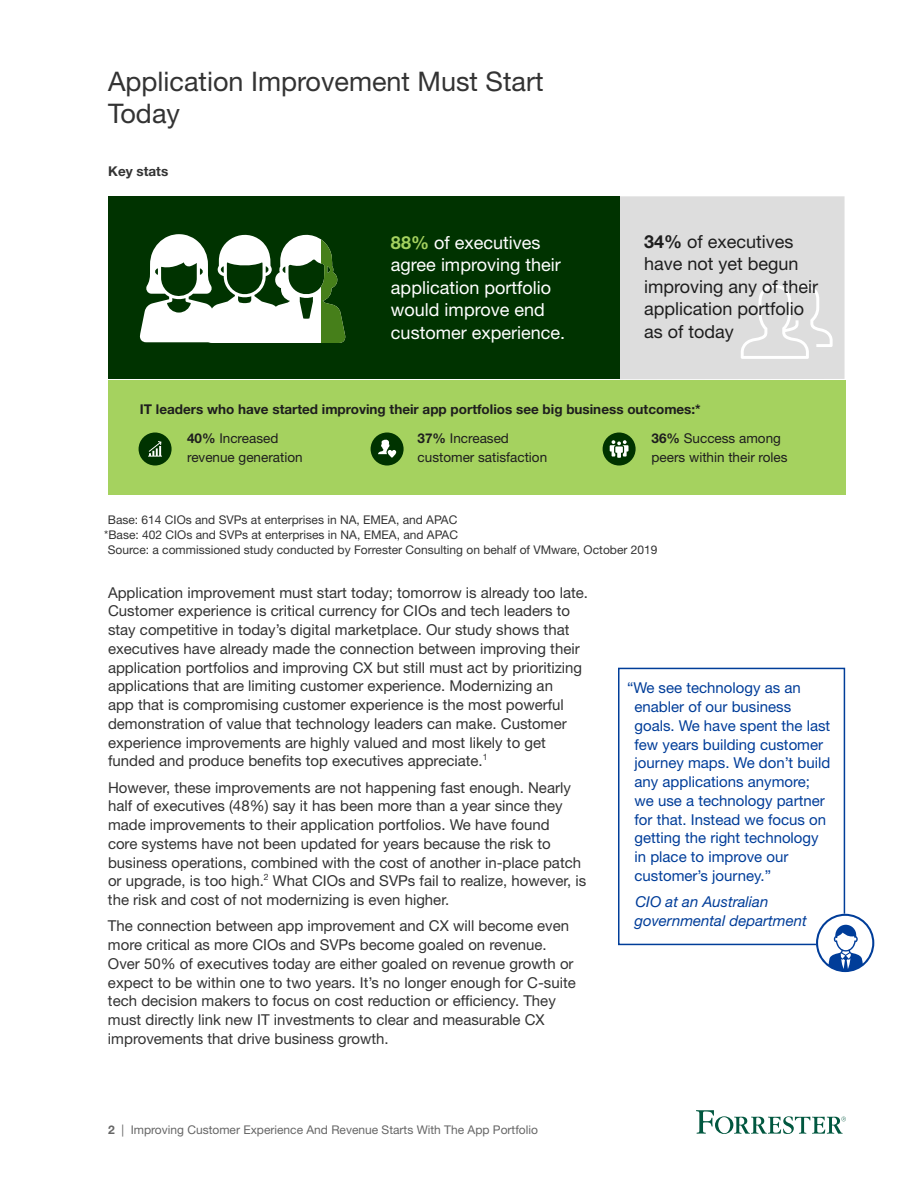
<style>
.page{position:relative;width:918px;height:1188px;background:#fff}
.page>*{position:absolute;margin:0;border:0;box-sizing:border-box;transform-origin:0 0}
.t1{font:27px/31.5px "Helvetica Neue LT Std";color:#333}
.t2{font:18px/22.5px "Helvetica Neue LT Std";color:#fff}
.t3{font:18px/22.5px "Helvetica Neue LT Std";color:#1e1e1e}
.t4{font:15px/18.8px "Helvetica Neue LT Std";color:#333}
.t5{font:15px/18.8px "Helvetica Neue LT Std";color:#003d99}
.t6{font:italic 15px/18.8px "Helvetica Neue LT Std";color:#003d99}
.t7{font:700 13.5px/29.1px "Helvetica Neue LT Std";color:#1e1e1e}
.t8{font:13.5px/18.8px "Helvetica Neue LT Std";color:#1e1e1e}
.t9{font:700 13.5px "Helvetica Neue LT Std";color:#333}
.t10{font:12px "Helvetica Neue LT Std";color:#333}
.t11{font:12px "Helvetica Neue LT Std";color:#666}
.s1{font-weight:700;color:#a5d25f}
.s2{font-weight:700}
.s3{font-weight:400}
</style>
<div class="page">
<svg style="left:696px;top:1110px;width:150px;height:24px"></svg>
<div style="left:618px;top:668px;width:227px;height:277px;background:#fff;border:2px solid #003d99"></div>
<svg style="left:816px;top:914px;width:58px;height:58px"></svg>
<div style="left:619px;top:196px;width:226px;height:183px;background:#ddd"></div>
<svg style="left:741px;top:285px;width:92px;height:74px"></svg>
<div style="left:108px;top:196px;width:511px;height:183px;background:#030"></div>
<svg style="left:140px;top:234px;width:206px;height:109px"></svg>
<div style="left:108px;top:380px;width:738px;height:114px;background:#a5d25f"></div>
<div style="left:139px;top:433px;width:33px;height:33px;background:#030;border-radius:50%"></div>
<svg style="left:148px;top:441px;width:14px;height:16px"></svg>
<div style="left:371px;top:433px;width:33px;height:33px;background:#030;border-radius:50%"></div>
<svg style="left:378px;top:439px;width:18px;height:19px"></svg>
<div style="left:603px;top:433px;width:33px;height:33px;background:#030;border-radius:50%"></div>
<svg style="left:610px;top:440px;width:19px;height:18px"></svg>
<h1 class="t1" style="left:108px;top:66px;width:437px">Application Improvement Must Start<br>Today</h1>
<p class="t9" style="left:108px;top:163px;width:62px">Key stats</p>
<p class="t2" style="left:391px;top:231px;width:176px"><span class="s1">88%</span> of executives agree improving their application portfolio would improve end customer experience.</p>
<p class="t3" style="left:644px;top:230px;width:176px"><span class="s2">34%</span> of executives have not yet begun improving any of their application portfolio as of today</p>
<p class="t7" style="left:652px;top:395px;width:131px;text-indent:-512px">IT leaders who have started improving their app portfolios see big business outcomes:*<br>36% <span class="s3">Success among</span></p>
<p class="t8" style="left:652px;top:448px;width:137px">peers within their roles</p>
<p class="t8" style="left:187px;top:429px;width:117px"><span class="s2">40%</span> Increased revenue generation</p>
<p class="t8" style="left:418px;top:429px;width:131px"><span class="s2">37%</span> Increased customer satisfaction</p>
<p class="t10" style="left:108px;top:513px;width:351px">Base: 614 CIOs and SVPs at enterprises in NA, EMEA, and APAC</p>
<p class="t10" style="left:104px;top:528px;width:355px">*Base: 402 CIOs and SVPs at enterprises in NA, EMEA, and APAC</p>
<p class="t10" style="left:108px;top:543px;width:551px">Source: a commissioned study conducted by Forrester Consulting on behalf of VMware, October 2019</p>
<p class="t4" style="left:108px;top:583px;width:482px">Application improvement must start today; tomorrow is already too late.<br>Customer experience is critical currency for CIOs and tech leaders to stay competitive in today’s digital marketplace. Our study shows that executives have already made the connection between improving their application portfolios and improving CX but still must act by prioritizing applications that are limiting customer experience. Modernizing an<br>app that is compromising customer experience is the most powerful demonstration of value that technology leaders can make. Customer experience improvements are highly valued and most likely to get funded and produce benefits top executives appreciate.<sup>1</sup></p>
<p class="t4" style="left:108px;top:778px;width:480px">However, these improvements are not happening fast enough. Nearly half of executives (48%) say it has been more than a year since they made improvements to their application portfolios. We have found<br>core systems have not been updated for years because the risk to business operations, combined with the cost of another in-place patch or upgrade, is too high.<sup>2</sup> What CIOs and SVPs fail to realize, however, is the risk and cost of not modernizing is even higher.</p>
<p class="t4" style="left:108px;top:916px;width:469px">The connection between app improvement and CX will become even more critical as more CIOs and SVPs become goaled on revenue.<br>Over 50% of executives today are either goaled on revenue growth or expect to be within one to two years. It’s no longer enough for C-suite tech decision makers to focus on cost reduction or efficiency. They must directly link new IT investments to clear and measurable CX improvements that drive business growth.</p>
<p class="t11" style="left:108px;top:1123px;width:432px"><span class="s2">2</span> | Improving Customer Experience And Revenue Starts With The App Portfolio</p>
<p class="t5" style="left:634px;top:678px;width:197px;text-indent:-8px">“We see technology as an enabler of our business goals. We have spent the last few years building customer journey maps. We don’t build any applications anymore; we use a technology partner for that. Instead we focus on getting the right technology in place to improve our customer’s journey.”</p>
<p class="t6" style="left:634px;top:892px;width:174px">CIO at an Australian governmental department</p>
</div>
